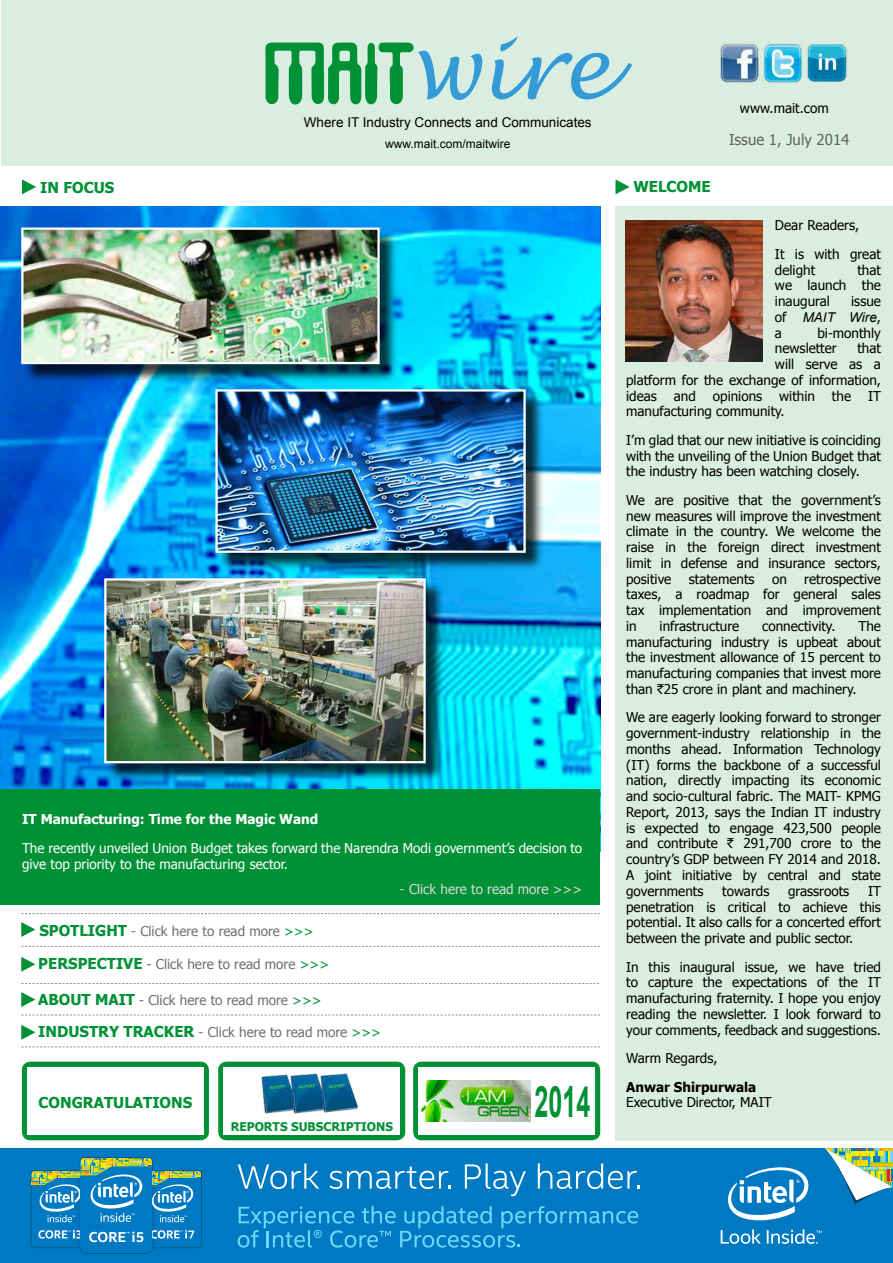
<style>
.page{position:relative;width:893px;height:1263px;background:#fff}
.page>*{position:absolute;margin:0;border:0;box-sizing:border-box;transform-origin:0 0}
.t1{font:italic 84px "Lucida Handwriting";color:#349bd7}
.t2{font:700 43.35px "Arial";color:#009136;scale:.58 1}
.t3{font:700 15px "Tahoma";color:#009136}
.t4{font:15px "Tahoma";color:#636363}
.t5{font:13.5px/15.8px "Tahoma";color:#000;text-align:justify}
.t6{font:13.5px "Tahoma";color:#707070}
.t7{font:13.5px/16.2px "Tahoma";color:#fff}
.t8{font:13.5px "Arial";color:#000}
.t9{font:700 13.5px "Tahoma";color:#fff}
.t10{font:13.5px "Tahoma";color:#d7d7d7}
.t11{font:700 13.5px "Tahoma";color:#000}
.t12{font:12px "Arial";color:#000}
.t13{font:700 12px "Tahoma";color:#009136}
.s1{font-weight:700;font-size:15px;color:#009136}
.s2{color:#009136}
.s3{font-family:"Arial";font-style:italic}
.s4{font-family:"Rupee Foradian"}
</style>
<div class="page">
<div style="left:1px;top:0;width:892px;height:166px;background:#d9eee1"></div>
<svg style="left:265px;top:42px;width:149px;height:63px"></svg>
<img style="left:719px;top:43px;width:40px;height:40px">
<img style="left:762px;top:44px;width:40px;height:39px">
<img style="left:807px;top:43px;width:40px;height:39px">
<svg style="left:1px;top:206px;width:599px;height:583px;background:#15afed"></svg>
<svg style="left:22px;top:179px;width:14px;height:15px"></svg>
<div style="left:615px;top:206px;width:278px;height:934px;background:#d9eee1"></div>
<img style="left:625px;top:220px;width:137px;height:141px">
<svg style="left:615px;top:179px;width:15px;height:15px"></svg>
<div style="left:1px;top:789px;width:599px;height:116px;background:#009136"></div>
<div style="left:23px;top:230px;width:375px;height:153px;background:#000;opacity:.75"></div>
<img style="left:24px;top:230px;width:353px;height:131px">
<div style="left:21px;top:227px;width:359px;height:137px;border:2px solid #fff"></div>
<div style="left:218px;top:392px;width:326px;height:180px;background:#000;opacity:.75"></div>
<img style="left:218px;top:392px;width:305px;height:158px">
<div style="left:215px;top:389px;width:311px;height:164px;border:2px solid #fff"></div>
<div style="left:106px;top:581px;width:338px;height:201px;background:#000;opacity:.75"></div>
<img style="left:107px;top:581px;width:316px;height:179px">
<div style="left:104px;top:578px;width:322px;height:185px;border:2px solid #fff"></div>
<div style="left:0;top:1148px;width:892px;height:115px;background:#0079c3"></div>
<svg style="left:238px;top:1163px;width:81px;height:26px"></svg>
<svg style="left:330px;top:1167px;width:121px;height:22px"></svg>
<svg style="left:465px;top:1163px;width:61px;height:33px"></svg>
<svg style="left:538px;top:1163px;width:101px;height:26px"></svg>
<svg style="left:238px;top:1206px;width:400px;height:42px"></svg>
<svg style="left:31px;top:1157px;width:171px;height:97px"></svg>
<svg style="left:721px;top:1229px;width:101px;height:15px"></svg>
<svg style="left:728px;top:1148px;width:165px;height:74px"></svg>
<svg style="left:21px;top:922px;width:14px;height:15px"></svg>
<svg style="left:21px;top:957px;width:14px;height:15px"></svg>
<svg style="left:21px;top:992px;width:14px;height:15px"></svg>
<svg style="left:21px;top:1025px;width:14px;height:15px"></svg>
<svg style="left:21px;top:983px;width:578px;height:1px"></svg>
<svg style="left:21px;top:913px;width:579px;height:1px"></svg>
<svg style="left:21px;top:946px;width:579px;height:1px"></svg>
<svg style="left:21px;top:1015px;width:579px;height:1px"></svg>
<svg style="left:21px;top:1046px;width:579px;height:1px"></svg>
<div style="left:218px;top:1062px;width:187px;height:78px;background:#009136;border-radius:9px"></div>
<div style="left:224px;top:1067px;width:176px;height:67px;background:#fff"></div>
<img style="left:261px;top:1075px;width:38px;height:39px">
<img style="left:290px;top:1074px;width:31px;height:39px">
<img style="left:321px;top:1073px;width:37px;height:40px">
<div style="left:413px;top:1062px;width:187px;height:78px;background:#009136;border-radius:9px"></div>
<div style="left:419px;top:1067px;width:176px;height:67px;background:#fff"></div>
<img style="left:421px;top:1080px;width:110px;height:41px">
<div style="left:22px;top:1062px;width:187px;height:78px;background:#009136;border-radius:9px"></div>
<div style="left:27px;top:1067px;width:176px;height:67px;background:#fff"></div>
<p class="t3" style="left:40px;top:177px;width:76px">IN FOCUS</p>
<h1 class="t1" style="left:408px;top:18px;width:204px">wire</h1>
<p class="t8" style="left:304px;top:113px;width:289px">Where IT Industry Connects and Communicates</p>
<p class="t12" style="left:385px;top:136px;width:127px">www.mait.com/maitwire</p>
<p class="t3" style="left:633px;top:176px;width:79px">WELCOME</p>
<p class="t5" style="left:740px;top:99px;width:90px">www.mait.com</p>
<p class="t4" style="left:729px;top:130px;width:122px">Issue 1, July 2014</p>
<p class="t9" style="left:22px;top:810px;width:298px">IT Manufacturing: Time for the Magic Wand</p>
<p class="t7" style="left:22px;top:840px;width:562px">The recently unveiled Union Budget takes forward the Narendra Modi government’s decision to give top priority to the manufacturing sector.</p>
<p class="t6" style="left:39px;top:922px;width:276px"><span class="s1">SPOTLIGHT</span> - Click here to read more <span class="s2">&gt;&gt;&gt;</span></p>
<p class="t6" style="left:38px;top:955px;width:292px"><span class="s1">PERSPECTIVE</span> - Click here to read more <span class="s2">&gt;&gt;&gt;</span></p>
<p class="t6" style="left:38px;top:991px;width:285px"><span class="s1">ABOUT MAIT</span> - Click here to read more <span class="s2">&gt;&gt;&gt;</span></p>
<p class="t6" style="left:38px;top:1023px;width:344px"><span class="s1">INDUSTRY TRACKER</span> - Click here to read more <span class="s2">&gt;&gt;&gt;</span></p>
<p class="t10" style="left:400px;top:880px;width:184px">- Click here to read more &gt;&gt;&gt;</p>
<p class="t3" style="left:39px;top:1092px;width:155px">CONGRATULATIONS</p>
<p class="t2" style="left:534px;top:1071px;width:98px">2014</p>
<p class="t13" style="left:231px;top:1118px;width:164px">REPORTS SUBSCRIPTIONS</p>
<p class="t5" style="left:775px;top:217px;width:86px">Dear Readers,</p>
<p class="t5" style="left:775px;top:245px;width:107px">It is with great delight</p>
<p class="t5" style="left:775px;top:261px;width:107px;text-indent:82px">that we launch the inaugural</p>
<p class="t5" style="left:775px;top:293px;width:107px;text-indent:76px">issue of <span class="s3">MAIT Wire</span>, a</p>
<p class="t5" style="left:775px;top:324px;width:107px;text-indent:42px">bi-monthly newsletter</p>
<p class="t5" style="left:857px;top:340px;width:25px">that</p>
<p class="t5" style="left:775px;top:356px;width:107px">will serve as a</p>
<p class="t5" style="left:626px;top:371px;width:256px">platform for the exchange of information,</p>
<p class="t5" style="left:626px;top:387px;width:32px">ideas</p>
<p class="t5" style="left:674px;top:387px;width:24px">and</p>
<p class="t5" style="left:713px;top:387px;width:51px">opinions</p>
<p class="t5" style="left:779px;top:387px;width:37px">within</p>
<p class="t5" style="left:832px;top:387px;width:21px">the</p>
<p class="t5" style="left:868px;top:387px;width:14px">IT</p>
<p class="t5" style="left:626px;top:403px;width:160px">manufacturing community.</p>
<p class="t5" style="left:626px;top:431px;width:256px">I’m glad that our new initiative is coinciding with the unveiling of the Union Budget that the industry has been watching closely.</p>
<p class="t5" style="left:626px;top:491px;width:256px">We are positive that the government’s new measures will improve the investment climate in the country. We welcome the raise in the foreign direct investment limit in defense and insurance sectors, positive</p>
<p class="t5" style="left:626px;top:570px;width:256px;text-indent:178px">retrospective taxes, a roadmap for general sales tax implementation and improvement in</p>
<p class="t5" style="left:689px;top:570px;width:67px">statements</p>
<p class="t5" style="left:772px;top:570px;width:16px">on</p>
<p class="t5" style="left:660px;top:617px;width:81px">infrastructure</p>
<p class="t5" style="left:762px;top:617px;width:75px">connectivity.</p>
<p class="t5" style="left:626px;top:617px;width:256px;text-indent:232px">The manufacturing industry is upbeat about the investment allowance of 15 percent to manufacturing companies that invest more than <span class="s4">`</span>25 crore in plant and machinery.</p>
<p class="t5" style="left:626px;top:709px;width:256px">We are eagerly looking forward to stronger government-industry relationship in the months ahead. Information Technology (IT) forms the backbone of a successful nation, directly impacting its economic and socio-cultural fabric. The MAIT- KPMG Report, 2013, says the Indian IT industry is expected to engage 423,500 people and contribute <span class="s4">`</span> 291,700 crore to the country’s GDP between FY 2014 and 2018.<br>A joint initiative by central and state governments</p>
<p class="t5" style="left:722px;top:882px;width:49px">towards</p>
<p class="t5" style="left:788px;top:882px;width:63px">grassroots</p>
<p class="t5" style="left:626px;top:882px;width:256px;text-indent:242px">IT penetration is critical to achieve this potential. It also calls for a concerted effort between the private and public sector.</p>
<p class="t5" style="left:626px;top:958px;width:256px">In this inaugural issue, we have tried to capture the expectations of the IT manufacturing fraternity. I hope you enjoy reading the newsletter. I look forward to your comments, feedback and suggestions.</p>
<p class="t5" style="left:626px;top:1050px;width:93px">Warm Regards,</p>
<p class="t11" style="left:626px;top:1077px;width:132px">Anwar Shirpurwala</p>
<p class="t5" style="left:626px;top:1094px;width:147px">Executive Director, MAIT</p>
</div>
